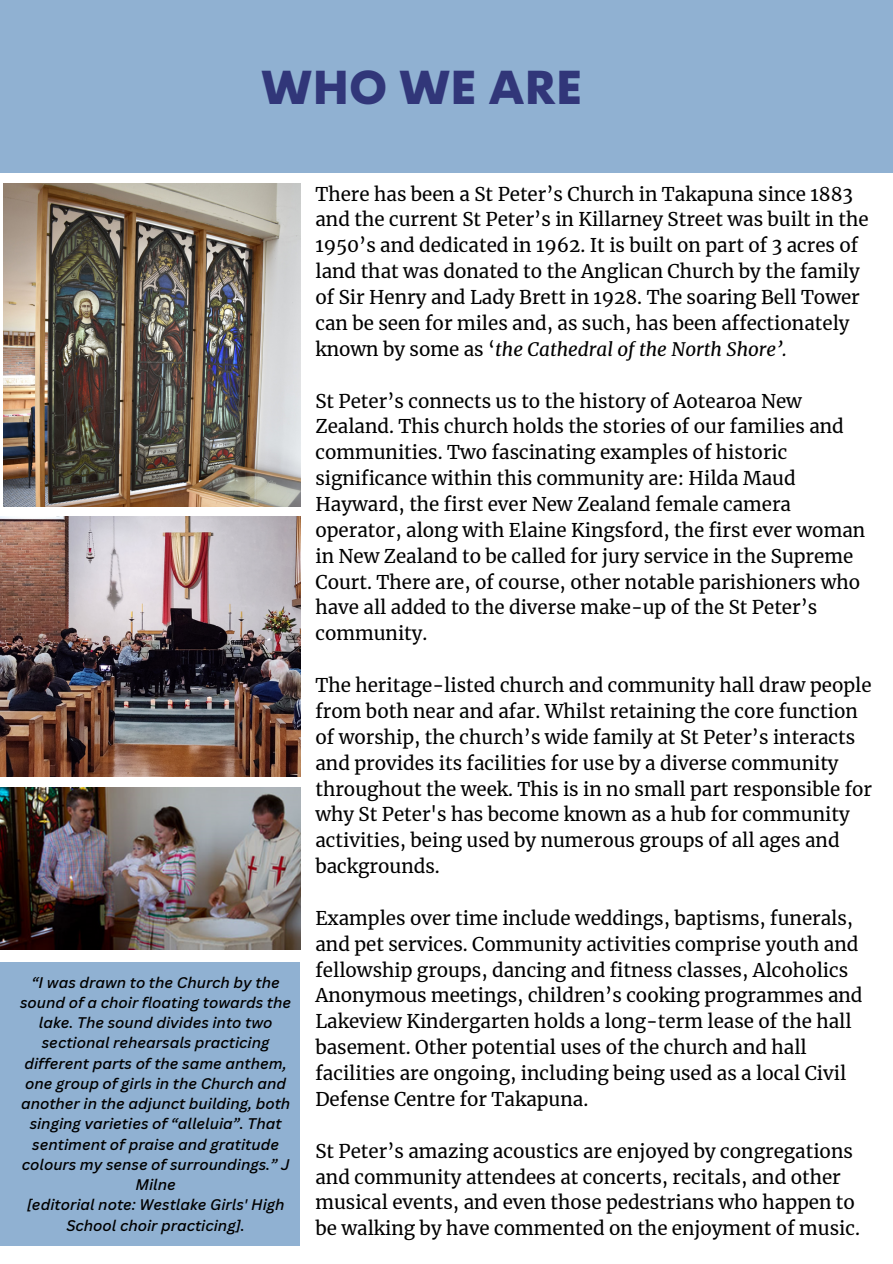
<style>
.page{position:relative;width:893px;height:1264px;background:#fff}
.page>*{position:absolute;margin:0;border:0;box-sizing:border-box;transform-origin:0 0}
.t1{font:800 46.35px "Cerebri Sans";color:#313679}
.t2{font:18.75px/25.8px "Merriweather";color:#000}
.t3{font:italic 500 15px/20.2px "Canva Sans";color:#000;text-align:center}
.s1{font-style:italic}
</style>
<div class="page">
<div style="left:0;top:0;width:892px;height:173px;background:#90b1d2"></div>
<img style="left:0;top:787px;width:300px;height:162px">
<div style="left:0;top:961px;width:301px;height:284px;background:#90b1d2"></div>
<img style="left:3px;top:183px;width:297px;height:323px">
<img style="left:0;top:517px;width:301px;height:259px">
<p class="t1" style="left:261px;top:58px;width:323px">WHO WE ARE</p>
<p class="t3" style="left:20px;top:971px;width:272px">“I was drawn to the Church by the sound of a choir floating towards the lake. The sound divides into two sectional rehearsals practicing different parts of the same anthem, one group of girls in the Church and another in the adjunct building, both singing varieties of “alleluia”. That sentiment of praise and gratitude colours my sense of surroundings.” J<br>Milne</p>
<p class="t3" style="left:27px;top:1194px;width:259px">[editorial note: Westlake Girls' High<br>School choir practicing].</p>
<p class="t2" style="left:315px;top:181px;width:554px">There has been a St Peter’s Church in Takapuna since 1883 and the current St Peter’s in Killarney Street was built in the 1950’s and dedicated in 1962. It is built on part of 3 acres of land that was donated to the Anglican Church by the family of Sir Henry and Lady Brett in 1928. The soaring Bell Tower can be seen for miles and, as such, has been affectionately known by some as ‘<span class="s1">the Cathedral of the North Shore’.</span></p>
<p class="t2" style="left:315px;top:388px;width:551px">St Peter’s connects us to the history of Aotearoa New Zealand. This church holds the stories of our families and communities. Two fascinating examples of historic significance within this community are: Hilda Maud Hayward, the first ever New Zealand female camera operator, along with Elaine Kingsford, the first ever woman in New Zealand to be called for jury service in the Supreme Court. There are, of course, other notable parishioners who have all added to the diverse make-up of the St Peter’s community.</p>
<p class="t2" style="left:315px;top:672px;width:558px">The heritage-listed church and community hall draw people from both near and afar. Whilst retaining the core function of worship, the church’s wide family at St Peter’s interacts and provides its facilities for use by a diverse community throughout the week. This is in no small part responsible for why St Peter's has become known as a hub for community activities, being used by numerous groups of all ages and backgrounds.</p>
<p class="t2" style="left:315px;top:905px;width:548px">Examples over time include weddings, baptisms, funerals, and pet services. Community activities comprise youth and fellowship groups, dancing and fitness classes, Alcoholics Anonymous meetings, children’s cooking programmes and Lakeview Kindergarten holds a long-term lease of the hall basement. Other potential uses of the church and hall facilities are ongoing, including being used as a local Civil Defense Centre for Takapuna.</p>
<p class="t2" style="left:315px;top:1138px;width:546px">St Peter’s amazing acoustics are enjoyed by congregations and community attendees at concerts, recitals, and other musical events, and even those pedestrians who happen to be walking by have commented on the enjoyment of music.</p>
</div>
